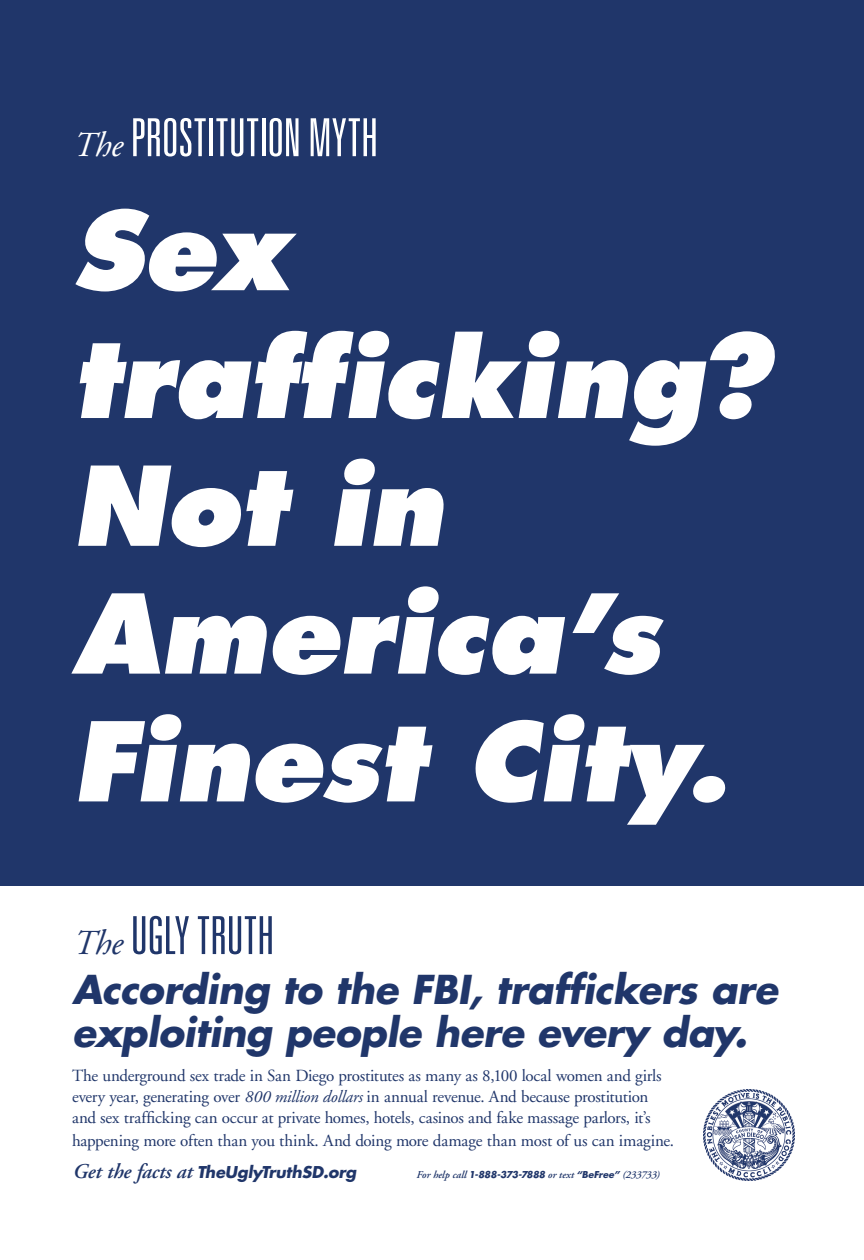
<style>
.page{position:relative;width:864px;height:1260px;background:#fff}
.page>*{position:absolute;margin:0;border:0;box-sizing:border-box;transform-origin:0 0}
.t1{font:italic 800 106.5px/127.8px "Futura";letter-spacing:-.005em;color:#fff}
.t2{font:300 ultra-condensed 52.5px "Univers";letter-spacing:-.005em;color:#fff}
.t3{font:300 ultra-condensed 52.5px "Univers";letter-spacing:-.02em;color:#20366a}
.t4{font:italic 700 38.75px/42.5px "Futura";letter-spacing:-.01em;color:#20366a}
.t5{font:17px/21px "Adobe Garamond";letter-spacing:-.015em;color:#20366a}
.t6{font:italic 700 15.88px "Futura";letter-spacing:-.01em;color:#20366a}
.t7{font:italic 600 10.5px "Adobe Garamond";letter-spacing:-.005em;color:#20366a}
.s1{font-family:"Adobe Garamond";font-weight:400;font-style:italic;font-stretch:normal;font-size:35px}
.s2{font-style:italic}
.s3{font-family:"Adobe Garamond";font-weight:600;font-size:21px}
.s4{font-family:"Futura";font-weight:700;font-size:9.25px}
</style>
<div class="page">
<div style="left:0;top:0;width:864px;height:886px;background:#20366a"></div>
<img style="left:703px;top:1089px;width:91px;height:92px">
<h2 class="t2" style="left:72px;top:110px;width:308px"><span class="s1">The</span> PROSTITUTION MYTH</h2>
<h1 class="t1" style="left:72px;top:187px;width:699px">Sex trafficking?<br>Not in<br>America’s<br>Finest City.</h1>
<h2 class="t3" style="left:72px;top:908px;width:204px"><span class="s1">The</span> UGLY TRUTH</h2>
<h3 class="t4" style="left:72px;top:968px;width:707px">According to the FBI, traffickers are exploiting people here every day.</h3>
<p class="t5" style="left:72px;top:1066px;width:591px">The underground sex trade in San Diego prostitutes as many as 8,100 local women and girls every year, generating over <span class="s2">800 million dollars</span> in annual revenue. And because prostitution and sex trafficking can occur at private homes, hotels, casinos and fake massage parlors, it’s</p>
<p class="t5" style="left:72px;top:1131px;width:604px">happening more often than you think. And doing more damage than most of us can imagine.</p>
<p class="t6" style="left:72px;top:1161px;width:286px"><span class="s3">Get the facts at</span> TheUglyTruthSD.org</p>
<p class="t7" style="left:416px;top:1169px;width:245px">For help call <span class="s4">1-888-373-7888</span> or text <span class="s4">“BeFree”</span> (233733)</p>
</div>
